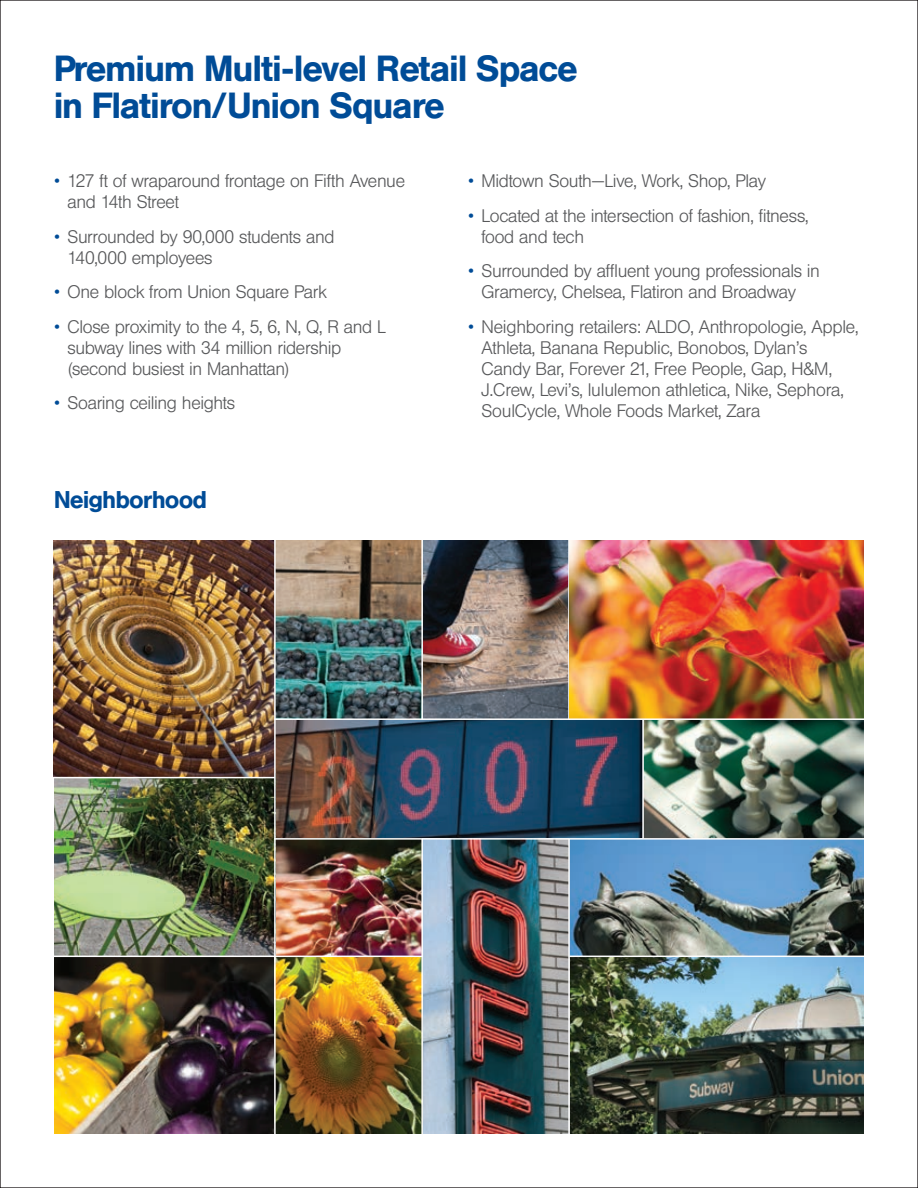
<style>
.page{position:relative;width:918px;height:1188px;background:#fff}
.page>*{position:absolute;margin:0;border:0;box-sizing:border-box;transform-origin:0 0}
.t1{font:500 36px "Helvetica BQ";letter-spacing:-.01em;color:#004c97}
.t2{font:500 24px "Helvetica BQ";letter-spacing:-.01em;color:#004c97}
.t3{font:300 18px/21px "Helvetica BQ";letter-spacing:-.015em;color:#57585a}
.s1{color:#004c97}
</style>
<div class="page">
<img style="left:54px;top:778px;width:220px;height:356px">
<img style="left:267px;top:720px;width:375px;height:127px">
<img style="left:570px;top:957px;width:294px;height:177px">
<img style="left:276px;top:540px;width:588px;height:178px">
<img style="left:276px;top:840px;width:292px;height:294px">
<img style="left:570px;top:840px;width:294px;height:116px">
<img style="left:643px;top:713px;width:221px;height:125px">
<hr style="left:421px;top:522px;width:2px;height:197px;background:#fff">
<hr style="left:568px;top:522px;width:2px;height:197px;background:#fff">
<hr style="left:642px;top:719px;width:2px;height:120px;background:#fff">
<hr style="left:421px;top:839px;width:2px;height:310px;background:#fff">
<hr style="left:568px;top:839px;width:2px;height:310px;background:#fff">
<img style="left:54px;top:540px;width:220px;height:237px">
<hr style="left:274px;top:522px;width:2px;height:627px;background:#fff">
<hr style="left:41px;top:777px;width:234px;height:1px;background:#fff">
<hr style="left:41px;top:956px;width:382px;height:1px;background:#fff">
<hr style="left:274px;top:838px;width:602px;height:2px;background:#fff">
<hr style="left:274px;top:718px;width:602px;height:2px;background:#fff">
<p class="t1" style="left:54px;top:47px;width:524px">Premium Multi-level Retail Space</p>
<p class="t1" style="left:54px;top:84px;width:391px">in Flatiron/Union Square</p>
<p class="t3" style="left:68px;top:171px;width:339px;text-indent:-14px"><span class="s1">•</span> 127 ft of wraparound frontage on Fifth Avenue and 14th Street</p>
<p class="t3" style="left:68px;top:226px;width:269px;text-indent:-14px"><span class="s1">•</span> Surrounded by 90,000 students and<br>140,000 employees</p>
<p class="t3" style="left:54px;top:282px;width:274px"><span class="s1">•</span> One block from Union Square Park</p>
<p class="t3" style="left:68px;top:316px;width:320px;text-indent:-14px"><span class="s1">•</span> Close proximity to the 4, 5, 6, N, Q, R and L subway lines with 34 million ridership (second busiest in Manhattan)</p>
<p class="t3" style="left:54px;top:393px;width:183px"><span class="s1">•</span> Soaring ceiling heights</p>
<p class="t2" style="left:54px;top:486px;width:154px">Neighborhood</p>
<p class="t3" style="left:468px;top:171px;width:300px"><span class="s1">•</span> Midtown South—Live, Work, Shop, Play</p>
<p class="t3" style="left:482px;top:205px;width:329px;text-indent:-14px"><span class="s1">•</span> Located at the intersection of fashion, fitness, food and tech</p>
<p class="t3" style="left:468px;top:261px;width:354px;text-align:center"><span class="s1">•</span> Surrounded by affluent young professionals in<br>Gramercy, Chelsea, Flatiron and Broadway</p>
<p class="t3" style="left:482px;top:316px;width:379px;text-indent:-14px"><span class="s1">•</span> Neighboring retailers: ALDO, Anthropologie, Apple, Athleta, Banana Republic, Bonobos, Dylan’s Candy Bar, Forever 21, Free People, Gap, H&amp;M, J.Crew, Levi’s, lululemon athletica, Nike, Sephora, SoulCycle, Whole Foods Market, Zara</p>
</div>
